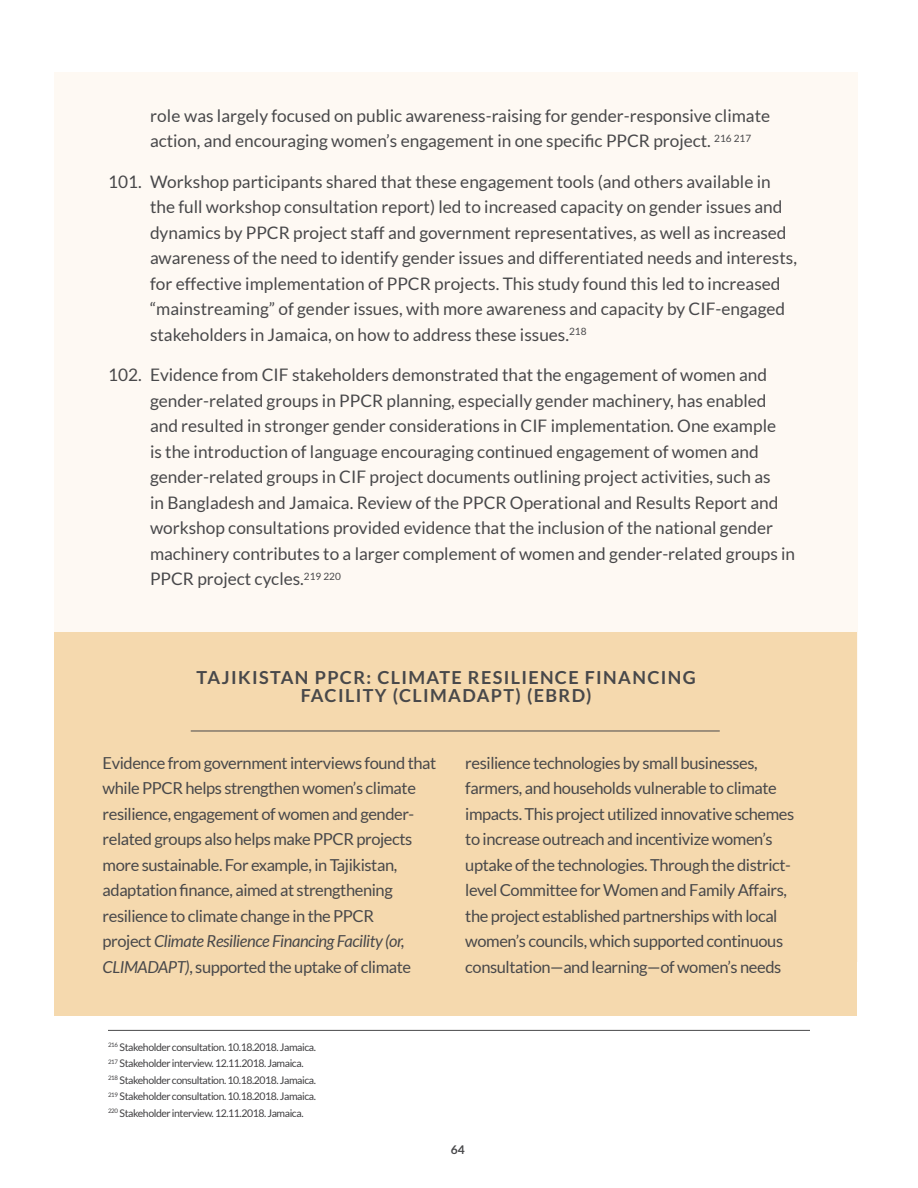
<style>
.page{position:relative;width:918px;height:1188px;background:#fff}
.page>*{position:absolute;margin:0;border:0;box-sizing:border-box;transform-origin:0 0}
.t1{font:700 18px "Lato";letter-spacing:.075em;color:#48484a}
.t2{font:17.25px/25.5px "Lato";color:#48484a}
.t3{font:16.5px/25.5px "Lato";letter-spacing:-.025em;color:#48484a}
.t4{font:700 12px "Lato";color:#48484a}
.t5{font:10.5px/16.5px "Lato";letter-spacing:-.04em;color:#414042}
.s1{font-style:italic}
</style>
<div class="page">
<div style="left:54px;top:72px;width:803px;height:890px;background:#fef9f3"></div>
<div style="left:54px;top:632px;width:802px;height:383px;background:#f5d9ae"></div>
<hr style="left:191px;top:731px;width:529px;height:1px;background:#48484a">
<hr style="left:108px;top:1030px;width:702px;height:1px;background:#48484a">
<p class="t2" style="left:150px;top:103px;width:622px">role was largely focused on public awareness-raising for gender-responsive climate action, and encouraging women’s engagement in one specific PPCR project. <sup>216</sup> <sup>217</sup></p>
<p class="t2" style="left:150px;top:169px;width:648px;text-indent:-42px">101. Workshop participants shared that these engagement tools (and others available in the full workshop consultation report) led to increased capacity on gender issues and dynamics by PPCR project staff and government representatives, as well as increased awareness of the need to identify gender issues and differentiated needs and interests, for effective implementation of PPCR projects. This study found this led to increased “mainstreaming” of gender issues, with more awareness and capacity by CIF-engaged stakeholders in Jamaica, on how to address these issues.<sup>218</sup></p>
<p class="t2" style="left:150px;top:362px;width:647px;text-indent:-42px">102. Evidence from CIF stakeholders demonstrated that the engagement of women and gender-related groups in PPCR planning, especially gender machinery, has enabled and resulted in stronger gender considerations in CIF implementation. One example<br>is the introduction of language encouraging continued engagement of women and gender-related groups in CIF project documents outlining project activities, such as<br>in Bangladesh and Jamaica. Review of the PPCR Operational and Results Report and workshop consultations provided evidence that the inclusion of the national gender machinery contributes to a larger complement of women and gender-related groups in PPCR project cycles.<sup>219</sup> <sup>220</sup></p>
<p class="t1" style="left:197px;top:667px;width:23px">TAJIKISTAN</p>
<p class="t1" style="left:315px;top:667px;width:89px">PPCR: CLIMATE</p>
<p class="t1" style="left:468px;top:667px;width:25px">RESILIENCE</p>
<p class="t1" style="left:585px;top:667px;width:25px">FINANCING</p>
<p class="t1" style="left:301px;top:685px;width:22px">FACILITY</p>
<p class="t1" style="left:393px;top:685px;width:200px">(CLIMADAPT) (EBRD)</p>
<p class="t3" style="left:103px;top:750px;width:335px">Evidence from government interviews found that while PPCR helps strengthen women’s climate resilience, engagement of women and gender&shy;related groups also helps make PPCR projects more sustainable. For example, in Tajikistan, adaptation finance, aimed at strengthening resilience to climate change in the PPCR<br>project <span class="s1">Climate Resilience Financing Facility (or, CLIMADAPT)</span>, supported the uptake of climate</p>
<p class="t3" style="left:465px;top:750px;width:330px">resilience technologies by small businesses, farmers, and households vulnerable to climate impacts. This project utilized innovative schemes to increase outreach and incentivize women’s uptake of the technologies. Through the district&shy;level Committee for Women and Family Affairs, the project established partnerships with local women’s councils, which supported continuous consultation—and learning—of women’s needs</p>
<p class="t5" style="left:108px;top:1038px;width:210px"><sup>216</sup> Stakeholder consultation. 10.18.2018. Jamaica.<br><sup>217</sup> Stakeholder interview. 12.11.2018. Jamaica.<br><sup>218</sup> Stakeholder consultation. 10.18.2018. Jamaica.<br><sup>219</sup> Stakeholder consultation. 10.18.2018. Jamaica.<br><sup>220</sup> Stakeholder interview. 12.11.2018. Jamaica.</p>
<p class="t4" style="left:451px;top:1143px;width:15px">64</p>
</div>
